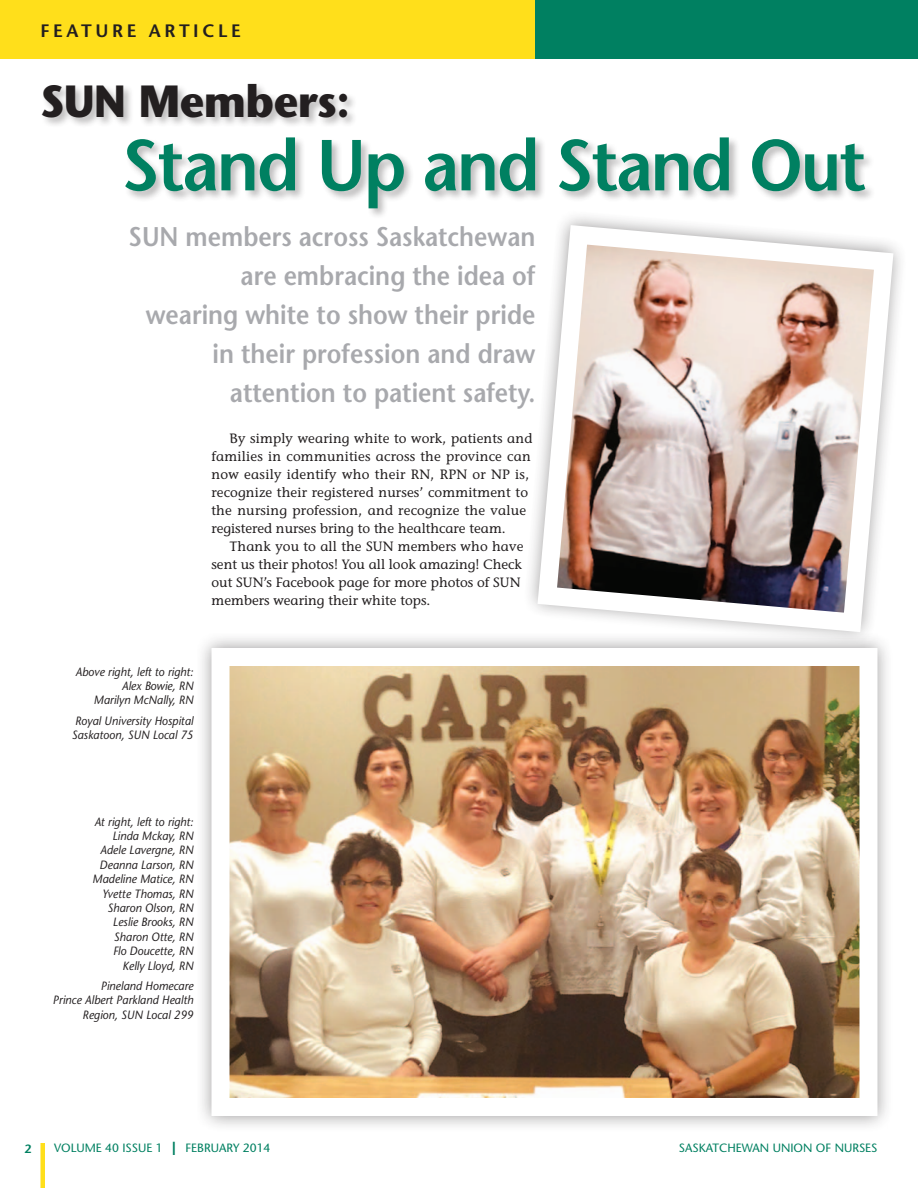
<style>
.page{position:relative;width:918px;height:1188px;background:#fff}
.page>*{position:absolute;margin:0;border:0;box-sizing:border-box;transform-origin:0 0}
.head_for_feature{font:600 72px "Stone Sans";letter-spacing:-.03em;color:#008061;scale:.95 1}
.head_for_feature-2{font:700 45px "Stone Sans";letter-spacing:-.01em;color:#231f20;scale:.95 1}
.intro{font:600 27px/39px "Stone Sans";color:#a8a9ad;text-align:right;scale:.9 1}
.t1{font:600 18px "Stone Sans";letter-spacing:.2em;color:#231f20}
.text{font:13.5px/18px "Stone Informal";letter-spacing:.01em;color:#231f20}
.t2{font:italic 12px/14.4px "Stone Sans";color:#231f20;text-align:right;scale:.95 1}
.t3{font:12px "Stone Sans";color:#008061}
.t4{font:600 12px "Stone Sans";color:#008061}
.s1{font-weight:700;font-size:18px}
</style>
<div class="page">
<div style="left:40px;top:1143px;width:5px;height:45px;background:#ffdf1b"></div>
<div style="left:0;top:0;width:536px;height:58px;background:#ffdf1b"></div>
<div style="left:536px;top:0;width:382px;height:58px;background:#008061"></div>
<div style="left:41px;top:82px;width:835px;height:137px;background:#231f20;opacity:.3"></div>
<div style="left:195px;top:631px;width:699px;height:501px;background:#231f20;opacity:.45"></div>
<img style="left:231px;top:667px;width:628px;height:430px">
<svg style="left:520px;top:207px;width:374px;height:443px"></svg>
<img style="left:528px;top:215px;width:373px;height:427px">
<p class="t1" style="left:40px;top:19px;width:202px">FEATURE ARTICLE</p>
<p class="head_for_feature-2" style="left:40px;top:73px;width:327px">SUN Members:</p>
<p class="head_for_feature" style="left:121px;top:121px;width:785px">Stand Up and Stand Out</p>
<p class="intro" style="left:129px;top:217px;width:454px">SUN members across Saskatchewan are embracing the idea of<br>wearing white to show their pride in their profession and draw attention to patient safety.</p>
<p class="text" style="left:212px;top:429px;width:322px;text-indent:18px">By simply wearing white to work, patients and families in communities across the province can now easily identify who their RN, RPN or NP is, recognize their registered nurses’ commitment to the nursing profession, and recognize the value registered nurses bring to the healthcare team.</p>
<p class="text" style="left:212px;top:537px;width:313px;text-indent:18px">Thank you to all the SUN members who have sent us their photos! You all look amazing! Check out SUN’s Facebook page for more photos of SUN members wearing their white tops.</p>
<p class="t2" style="left:75px;top:664px;width:126px">Above right, left to right:<br>Alex Bowie, RN<br>Marilyn McNally, RN</p>
<p class="t2" style="left:72px;top:713px;width:130px;text-align:left">Royal University Hospital<br>Saskatoon, SUN Local 75</p>
<p class="t2" style="left:93px;top:814px;width:108px">At right, left to right:<br>Linda Mckay, RN<br>Adele Lavergne, RN<br>Deanna Larson, RN<br>Madeline Matice, RN<br>Yvette Thomas, RN<br>Sharon Olson, RN<br>Leslie Brooks, RN<br>Sharon Otte, RN<br>Flo Doucette, RN<br>Kelly Lloyd, RN</p>
<p class="t2" style="left:53px;top:978px;width:149px">Pineland Homecare<br>Prince Albert Parkland Health<br>Region, SUN Local 299</p>
<p class="t4" style="left:25px;top:1141px;width:8px">2</p>
<p class="t3" style="left:54px;top:1141px;width:218px">VOLUME 40 ISSUE 1 <span class="s1">|</span> FEBRUARY 2014</p>
<p class="t3" style="left:679px;top:1141px;width:200px">SASKATCHEWAN UNION OF NURSES</p>
</div>
